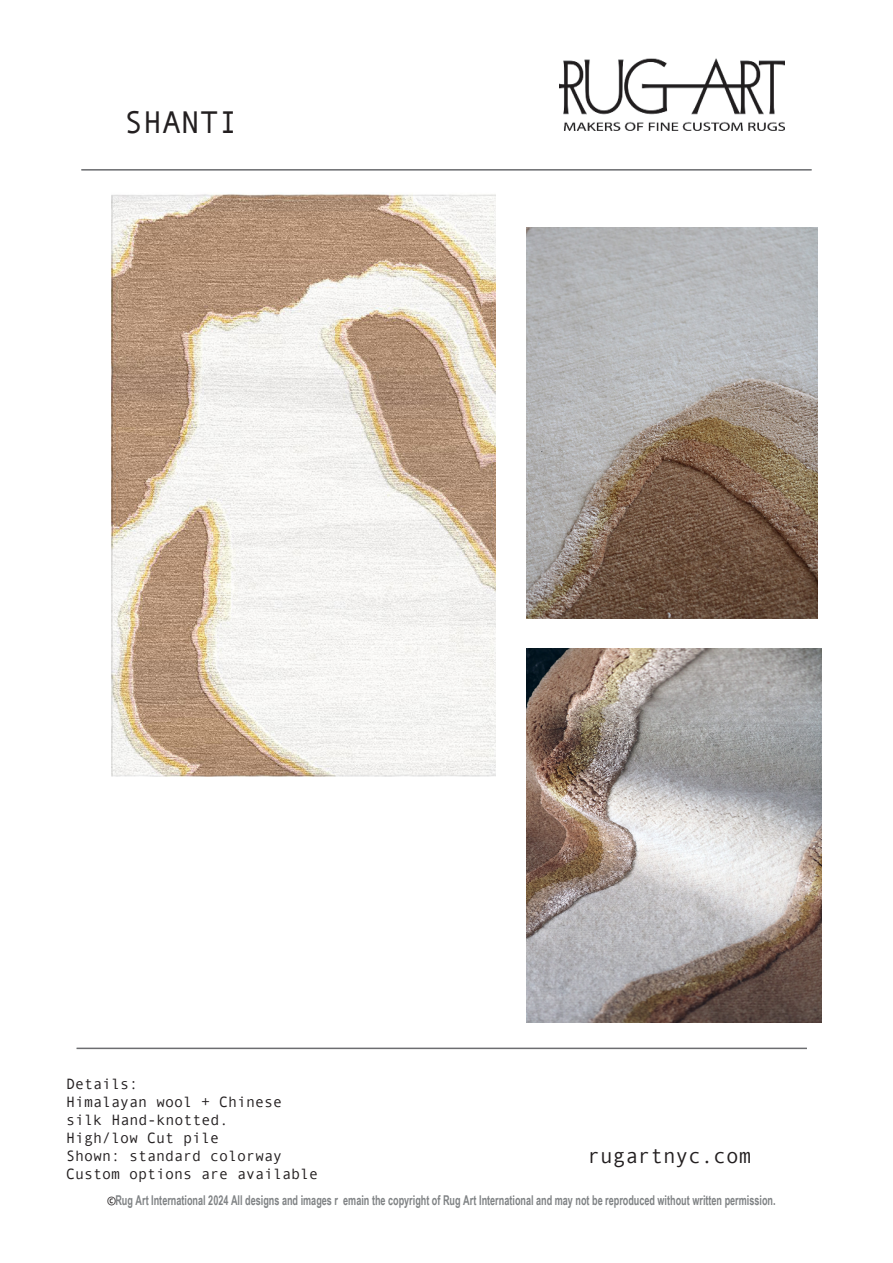
<style>
.page{position:relative;width:893px;height:1263px;background:#fff}
.page>*{position:absolute;margin:0;border:0;box-sizing:border-box;transform-origin:0 0}
.t1{font:31.5px "Andale Mono";color:#231f20}
.t2{font:21px "Andale Mono";color:#231f20}
.t3{font:15px/18px "Andale Mono";color:#231f20}
.t4{font:700 13.5px "Arial Narrow";color:#808385;scale:.82 1}
.s1{font-family:"Andale Mono";font-weight:400;font-size:14.7px;color:#231f20}
</style>
<div class="page">
<img style="left:559px;top:58px;width:226px;height:73px">
<hr style="left:81px;top:169px;width:731px;height:2px;background:#6c6d70">
<hr style="left:77px;top:1047px;width:730px;height:2px;background:#6c6d70">
<img style="left:111px;top:193px;width:385px;height:583px">
<img style="left:526px;top:228px;width:292px;height:391px">
<img style="left:526px;top:648px;width:295px;height:374px">
<h1 class="t1" style="left:124px;top:101px;width:115px">SHANTI</h1>
<p class="t3" style="left:66px;top:1074px;width:253px">Details:<br>Himalayan wool + Chinese silk Hand-knotted.<br>High/low Cut pile<br>Shown: standard colorway<br>Custom options are available</p>
<h2 class="t2" style="left:588px;top:1142px;width:165px">rugartnyc.com</h2>
<p class="t4" style="left:107px;top:1190px;width:817px"><span class="s1">©</span> Rug Art International 2024 All designs and images r emain the copyright of Rug Art International and may not be reproduced without written permission.</p>
</div>
